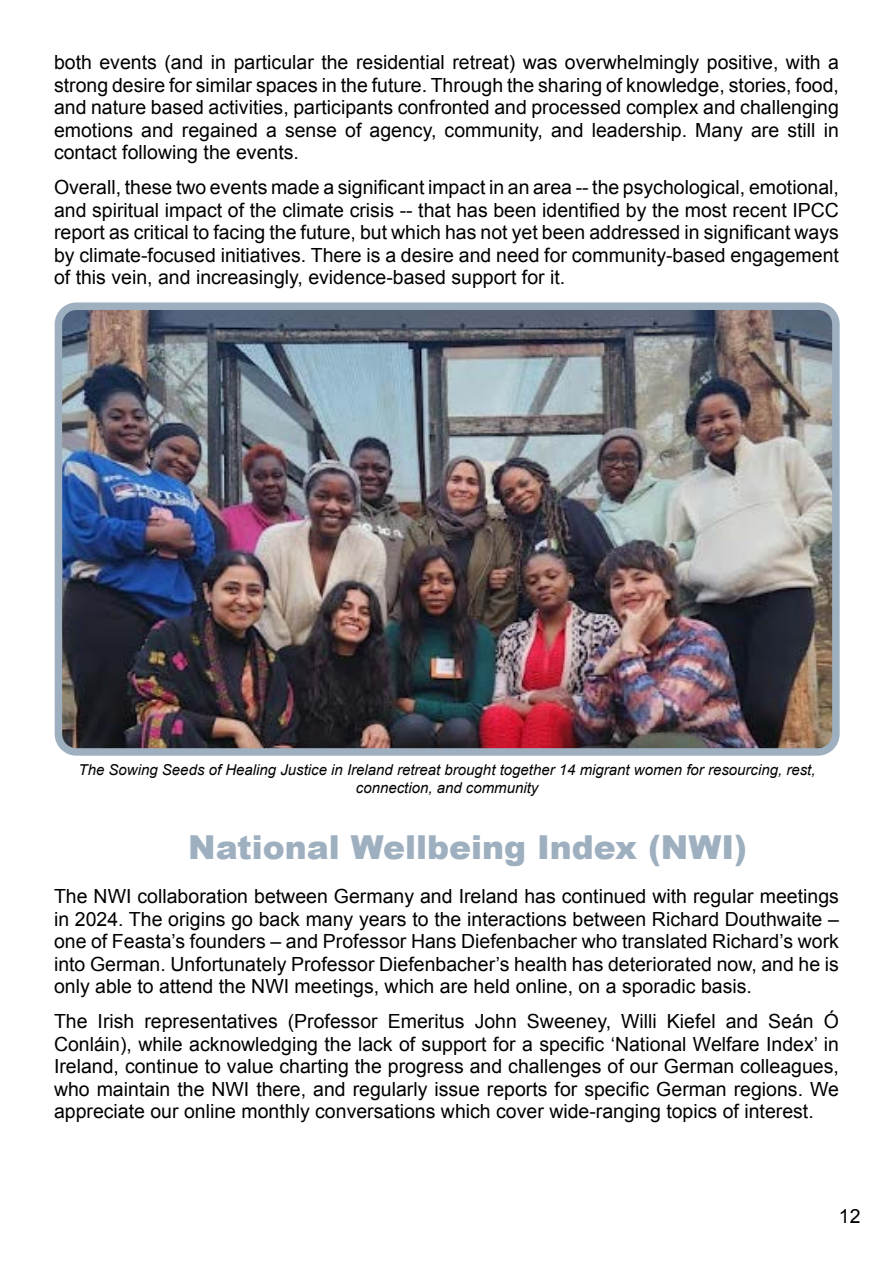
<style>
.page{position:relative;width:893px;height:1263px;background:#fff}
.page>*{position:absolute;margin:0;border:0;box-sizing:border-box;transform-origin:0 0}
.t1{font:900 33px "Arial";color:#9eafc0}
.t2{font:19.5px/22.5px "Arial";color:#000;text-align:justify}
.t3{font:italic 15px/18px "Arial";color:#000;text-align:center}
</style>
<div class="page">
<img style="left:64px;top:311px;width:767px;height:436px">
<div style="left:55px;top:302px;width:785px;height:454px;border:8px solid #9eafc0;border-radius:18px"></div>
<p class="t2" style="left:54px;top:51px;width:786px">both events (and in particular the residential retreat) was overwhelmingly positive, with a strong desire for similar spaces in the future. Through the sharing of knowledge, stories, food, and nature based activities, participants confronted and processed complex and challenging emotions and regained a sense of agency, community, and leadership. Many are still in contact following the events.</p>
<p class="t2" style="left:54px;top:176px;width:786px">Overall, these two events made a significant impact in an area -- the psychological, emotional, and spiritual impact of the climate crisis -- that has been identified by the most recent IPCC report as critical to facing the future, but which has not yet been addressed in significant ways by climate-focused initiatives. There is a desire and need for community-based engagement of this vein, and increasingly, evidence-based support for it.</p>
<p class="t3" style="left:79px;top:761px;width:738px">The Sowing Seeds of Healing Justice in Ireland retreat brought together 14 migrant women for resourcing, rest, connection, and community</p>
<h1 class="t1" style="left:188px;top:824px;width:560px">National Wellbeing Index (NWI)</h1>
<p class="t2" style="left:54px;top:885px;width:786px">The NWI collaboration between Germany and Ireland has continued with regular meetings in 2024. The origins go back many years to the interactions between Richard Douthwaite – one of Feasta’s founders – and Professor Hans Diefenbacher who translated Richard’s work into German. Unfortunately Professor Diefenbacher’s health has deteriorated now, and he is only able to attend the NWI meetings, which are held online, on a sporadic basis.</p>
<p class="t2" style="left:54px;top:1010px;width:786px">The Irish representatives (Professor Emeritus John Sweeney, Willi Kiefel and Seán Ó Conláin), while acknowledging the lack of support for a specific ‘National Welfare Index’ in Ireland, continue to value charting the progress and challenges of our German colleagues, who maintain the NWI there, and regularly issue reports for specific German regions. We appreciate our online monthly conversations which cover wide-ranging topics of interest.</p>
<p class="t2" style="left:839px;top:1205px;width:23px">12</p>
</div>
